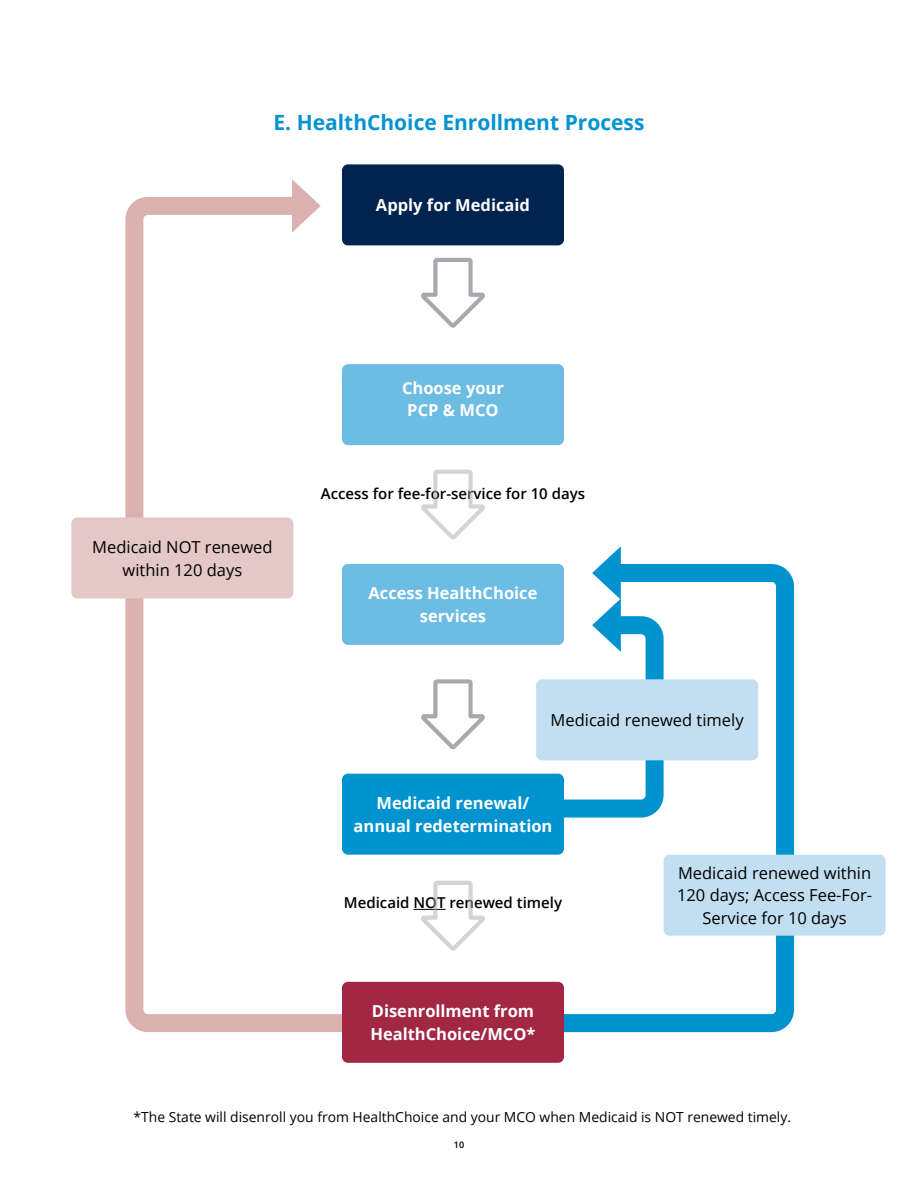
<style>
.page{position:relative;width:918px;height:1188px;background:#fff}
.page>*{position:absolute;margin:0;border:0;box-sizing:border-box;transform-origin:0 0}
.FLI-H2_Header{font:700 21px "Open Sans";color:#0093d0}
.FLI-IntroParagraph{font:700 16.5px/22.5px "Open Sans";color:#fff;text-align:center}
.FLI-IntroParagraph-2{font:16.5px/22.5px "Open Sans";color:#000;text-align:center}
.FLI-BodyText{font:600 15px "Open Sans";color:#000}
.FLI-BodyText-2{font:13.8px "Open Sans";color:#000}
.ALL-PageNumber{font:600 9px "Open Sans";color:#000}
</style>
<div class="page">
<svg style="left:525px;top:564px;width:278px;height:469px"></svg>
<svg style="left:525px;top:546px;width:148px;height:281px"></svg>
<svg style="left:116px;top:197px;width:272px;height:835px"></svg>
<svg style="left:292px;top:179px;width:29px;height:54px"></svg>
<div style="left:342px;top:164px;width:222px;height:81px;background:#00234f;border-radius:6px"></div>
<div style="left:342px;top:364px;width:222px;height:81px;background:#6dbce3;border-radius:6px"></div>
<div style="left:342px;top:564px;width:222px;height:81px;background:#6dbce3;border-radius:6px"></div>
<div style="left:342px;top:774px;width:222px;height:81px;background:#0093d0;border-radius:6px"></div>
<hr style="left:413px;top:909px;width:33px;height:1px;background:#000">
<div style="left:342px;top:982px;width:222px;height:81px;background:#a12743;border-radius:6px"></div>
<div style="left:71px;top:518px;width:222px;height:81px;background:#e3c8c5;border-radius:6px"></div>
<div style="left:536px;top:679px;width:222px;height:81px;background:#c2dff1;border-radius:6px"></div>
<div style="left:664px;top:855px;width:222px;height:81px;background:#c2dff1;border-radius:6px"></div>
<svg style="left:421px;top:470px;width:64px;height:69px"></svg>
<svg style="left:421px;top:258px;width:64px;height:70px"></svg>
<svg style="left:421px;top:679px;width:64px;height:70px"></svg>
<svg style="left:421px;top:881px;width:64px;height:70px"></svg>
<p class="FLI-H2_Header" style="left:273px;top:108px;width:373px">E. HealthChoice Enrollment Process</p>
<p class="FLI-IntroParagraph" style="left:376px;top:194px;width:156px">Apply for Medicaid</p>
<p class="FLI-IntroParagraph" style="left:402px;top:376px;width:103px">Choose your<br>PCP &amp; MCO</p>
<p class="FLI-IntroParagraph-2" style="left:92px;top:535px;width:182px">Medicaid NOT renewed within 120 days</p>
<p class="FLI-BodyText" style="left:321px;top:483px;width:266px">Access for fee-for-service for 10 days</p>
<p class="FLI-IntroParagraph" style="left:368px;top:582px;width:170px">Access HealthChoice services</p>
<p class="FLI-IntroParagraph-2" style="left:551px;top:709px;width:195px">Medicaid renewed timely</p>
<p class="FLI-IntroParagraph" style="left:354px;top:792px;width:200px">Medicaid renewal/ annual redetermination</p>
<p class="FLI-BodyText" style="left:344px;top:893px;width:220px">Medicaid NOT renewed timely</p>
<p class="FLI-IntroParagraph" style="left:370px;top:1000px;width:167px;text-align:left">Disenrollment from<br>HealthChoice/MCO*</p>
<p class="FLI-IntroParagraph-2" style="left:677px;top:861px;width:197px">Medicaid renewed within<br>120 days; Access Fee-For-<br>Service for 10 days</p>
<p class="FLI-BodyText-2" style="left:134px;top:1108px;width:659px">*The State will disenroll you from HealthChoice and your MCO when Medicaid is NOT renewed timely.</p>
<p class="ALL-PageNumber" style="left:454px;top:1138px;width:12px">10</p>
</div>
